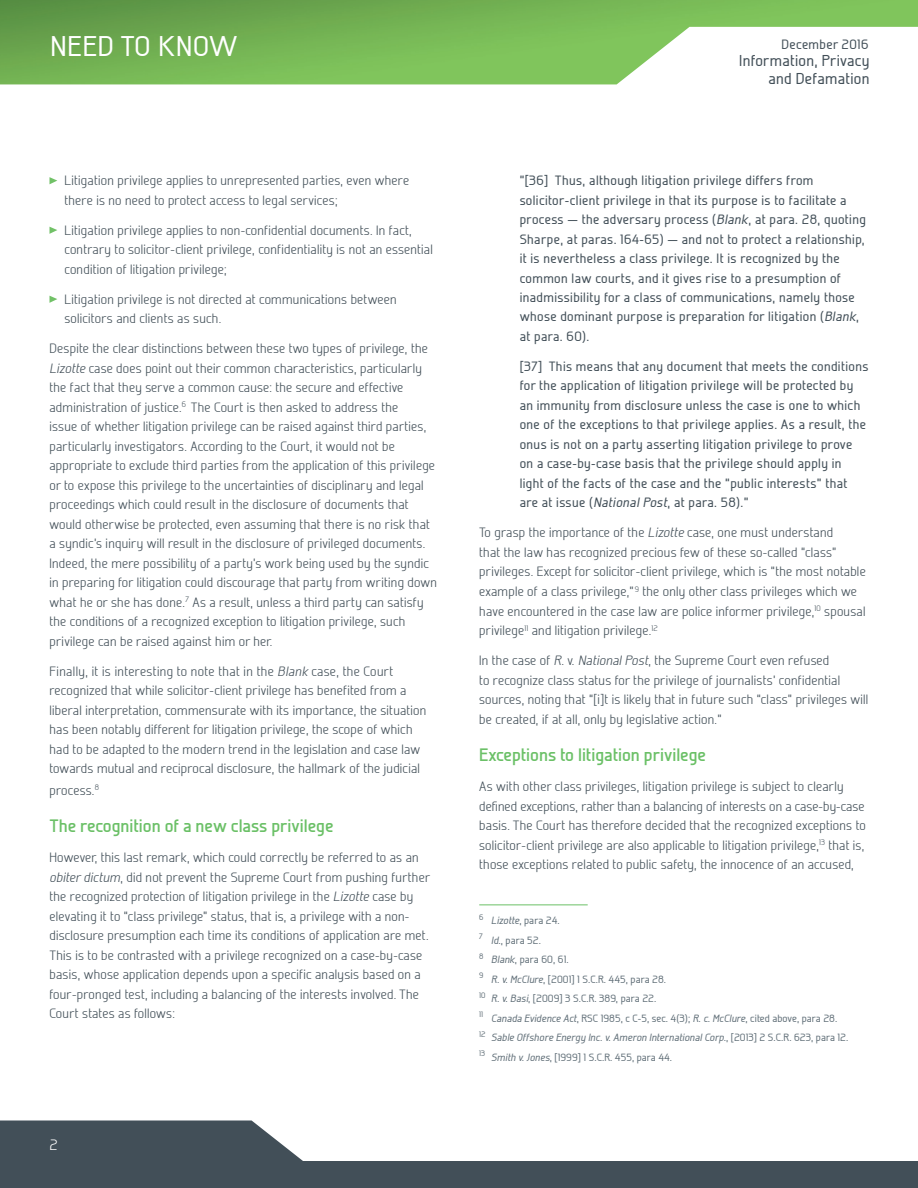
<style>
.page{position:relative;width:918px;height:1188px;background:#fff}
.page>*{position:absolute;margin:0;border:0;box-sizing:border-box;transform-origin:0 0}
.t1{font:500 28.5px "Galette";letter-spacing:.03em;color:#fff}
.t2{font:700 18px "Galette";color:#6bc067}
.t3{font:500 15.75px/18px "Galette";letter-spacing:.02em;color:#424f58;text-align:right}
.t4{font:300 15px "Galette";color:#fff}
.t5{font:300 13.5px/19.5px "Galette";letter-spacing:.02em;color:#424f58}
.t6{font:500 13.5px/19.5px "Galette";letter-spacing:.03em;color:#424f58}
.t7{font:500 10.5px/19.5px "Galette";letter-spacing:.01em;color:#63717a}
.s1{font-style:italic}
</style>
<div class="page">
<svg style="left:0;top:1120px;width:918px;height:68px;fill:#424f58"></svg>
<img style="left:0;top:0;width:918px;height:84px">
<svg style="left:50px;top:177px;width:7px;height:7px"></svg>
<svg style="left:50px;top:227px;width:7px;height:7px"></svg>
<svg style="left:50px;top:296px;width:7px;height:7px"></svg>
<hr style="left:479px;top:904px;width:109px;height:1px;background:#6bc067">
<h1 class="t1" style="left:51px;top:29px;width:189px">NEED TO KNOW</h1>
<p class="t6" style="left:782px;top:34px;width:88px">December 2016</p>
<p class="t3" style="left:739px;top:52px;width:132px">Information, Privacy and Defamation</p>
<p class="t5" style="left:65px;top:170px;width:346px">Litigation privilege applies to unrepresented parties, even where there is no need to protect access to legal services;</p>
<p class="t5" style="left:65px;top:220px;width:370px">Litigation privilege applies to non-confidential documents. In fact, contrary to solicitor-client privilege, confidentiality is not an essential condition of litigation privilege;</p>
<p class="t5" style="left:65px;top:289px;width:334px">Litigation privilege is not directed at communications between solicitors and clients as such.</p>
<p class="t5" style="left:50px;top:338px;width:389px">Despite the clear distinctions between these two types of privilege, the <span class="s1">Lizotte</span> case does point out their common characteristics, particularly the fact that they serve a common cause: the secure and effective administration of justice.<sup>6</sup> The Court is then asked to address the<br>issue of whether litigation privilege can be raised against third parties, particularly investigators. According to the Court, it would not be appropriate to exclude third parties from the application of this privilege or to expose this privilege to the uncertainties of disciplinary and legal proceedings which could result in the disclosure of documents that would otherwise be protected, even assuming that there is no risk that a syndic’s inquiry will result in the disclosure of privileged documents.<br>Indeed, the mere possibility of a party’s work being used by the syndic in preparing for litigation could discourage that party from writing down what he or she has done.<sup>7</sup> As a result, unless a third party can satisfy the conditions of a recognized exception to litigation privilege, such privilege can be raised against him or her.</p>
<p class="t5" style="left:50px;top:661px;width:378px">Finally, it is interesting to note that in the <span class="s1">Blank</span> case, the Court recognized that while solicitor-client privilege has benefited from a liberal interpretation, commensurate with its importance, the situation has been notably different for litigation privilege, the scope of which had to be adapted to the modern trend in the legislation and case law towards mutual and reciprocal disclosure, the hallmark of the judicial</p>
<p class="t5" style="left:50px;top:780px;width:51px">process.<sup>8</sup></p>
<h2 class="t2" style="left:50px;top:815px;width:286px">The recognition of a new class privilege</h2>
<p class="t5" style="left:50px;top:848px;width:382px">However, this last remark, which could correctly be referred to as an <span class="s1">obiter dictum</span>, did not prevent the Supreme Court from pushing further the recognized protection of litigation privilege in the <span class="s1">Lizotte</span> case by elevating it to “class privilege” status, that is, a privilege with a non&shy;disclosure presumption each time its conditions of application are met.<br>This is to be contrasted with a privilege recognized on a case-by-case basis, whose application depends upon a specific analysis based on a four-pronged test, including a balancing of the interests involved. The Court states as follows:</p>
<p class="t4" style="left:50px;top:1136px;width:10px">2</p>
<p class="t6" style="left:520px;top:170px;width:348px">“[36] Thus, although litigation privilege differs from solicitor-client privilege in that its purpose is to facilitate a process — the adversary process (<span class="s1">Blank</span>, at para. 28, quoting Sharpe, at paras. 164-65) — and not to protect a relationship, it is nevertheless a class privilege. It is recognized by the common law courts, and it gives rise to a presumption of inadmissibility for a class of communications, namely those whose dominant purpose is preparation for litigation (<span class="s1">Blank</span>, at para. 60).</p>
<p class="t6" style="left:520px;top:356px;width:350px">[37] This means that any document that meets the conditions for the application of litigation privilege will be protected by an immunity from disclosure unless the case is one to which one of the exceptions to that privilege applies. As a result, the onus is not on a party asserting litigation privilege to prove on a case-by-case basis that the privilege should apply in light of the facts of the case and the “public interests” that are at issue (<span class="s1">National Post</span>, at para. 58).”</p>
<p class="t5" style="left:479px;top:523px;width:388px">To grasp the importance of the <span class="s1">Lizotte</span> case, one must understand<br>that the law has recognized precious few of these so-called “class” privileges. Except for solicitor-client privilege, which is “the most notable example of a class privilege,”<sup>9</sup> the only other class privileges which we have encountered in the case law are police informer privilege,<sup>10</sup> spousal privilege<sup>11</sup> and litigation privilege.<sup>12</sup></p>
<p class="t5" style="left:479px;top:650px;width:391px">In the case of <span class="s1">R.</span> v. <span class="s1">National Post</span>, the Supreme Court even refused<br>to recognize class status for the privilege of journalists’ confidential sources, noting that “[i]t is likely that in future such “class” privileges will be created, if at all, only by legislative action.”</p>
<h2 class="t2" style="left:479px;top:744px;width:228px">Exceptions to litigation privilege</h2>
<p class="t5" style="left:479px;top:776px;width:388px">As with other class privileges, litigation privilege is subject to clearly defined exceptions, rather than a balancing of interests on a case-by-case basis. The Court has therefore decided that the recognized exceptions to solicitor-client privilege are also applicable to litigation privilege,<sup>13</sup> that is, those exceptions related to public safety, the innocence of an accused,</p>
<p class="t7" style="left:479px;top:910px;width:371px"><sup>6</sup> <span class="s1">Lizotte</span>, para 24.<br><sup>7</sup> <span class="s1">Id.</span>, para 52.<br><sup>8</sup> <span class="s1">Blank</span>, para 60, 61.<br><sup>9</sup> <span class="s1">R. v. McClure</span>, [2001] 1 S.C.R. 445, para 28.<br><sup>10</sup> <span class="s1">R. v. Basi</span>, [2009] 3 S.C.R. 389, para 22.<br><sup>11</sup> <span class="s1">Canada Evidence Act</span>, RSC 1985, c C-5, sec. 4(3); <span class="s1">R. c. McClure</span>, cited above, para 28.<br><sup>12</sup> <span class="s1">Sable Offshore Energy Inc. v. Ameron International Corp.</span>, [2013] 2 S.C.R. 623, para 12.<br><sup>13</sup> <span class="s1">Smith v. Jones</span>, [1999] 1 S.C.R. 455, para 44.</p>
</div>
